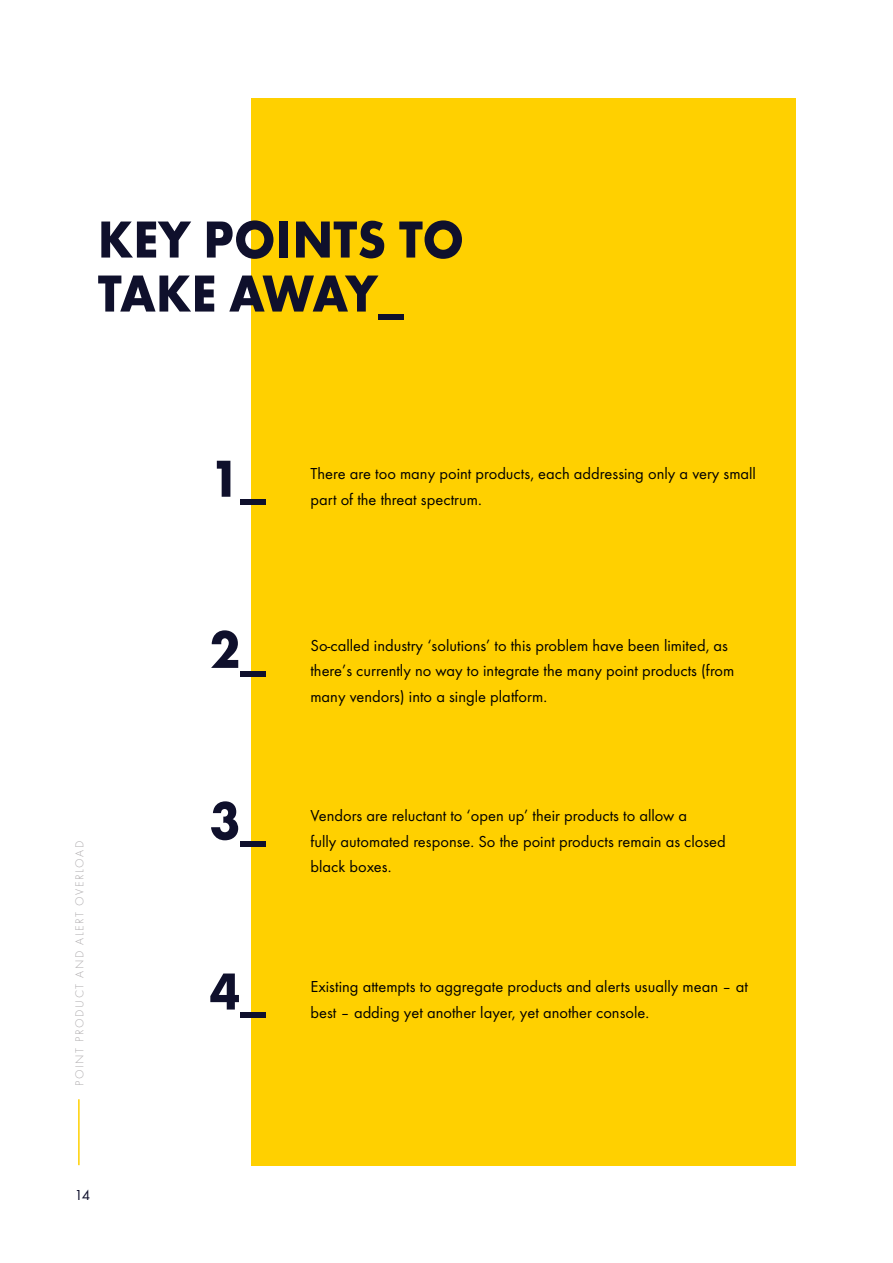
<style>
.page{position:relative;width:893px;height:1263px;background:#fff}
.page>*{position:absolute;margin:0;border:0;box-sizing:border-box;transform-origin:0 0}
.t1{font:700 54px/54px "Function Pro";color:#0f102c;scale:.94 1}
.t2{font:16.5px/25.5px "Function Pro";color:#000}
.t3{font:15px "Function Pro";color:#0f102c}
.t4{font:300 12px "Function Pro";letter-spacing:.13em;color:#afacae}
</style>
<div class="page">
<hr style="left:78px;top:1099px;width:2px;height:66px;background:#ffd000">
<div style="left:251px;top:98px;width:544px;height:1067px;background:#ffd000"></div>
<h1 class="t1" style="left:98px;top:211px;width:391px">KEY POINTS TO<br>TAKE AWAY_</h1>
<p class="t4" style="left:73px;top:1086px;width:247px;rotate:-90deg">POINT PRODUCT AND ALERT OVERLOAD</p>
<p class="t3" style="left:74px;top:1186px;width:17px">14</p>
<h1 class="t1" style="left:210px;top:450px;width:61px">1_</h1>
<p class="t2" style="left:310px;top:461px;width:447px">There are too many point products, each addressing only a very small part of the threat spectrum.</p>
<h1 class="t1" style="left:210px;top:621px;width:61px">2_</h1>
<h1 class="t1" style="left:210px;top:792px;width:61px">3_</h1>
<h1 class="t1" style="left:210px;top:963px;width:61px">4_</h1>
<p class="t2" style="left:310px;top:632px;width:425px">So-called industry ‘solutions’ to this problem have been limited, as there’s currently no way to integrate the many point products (from many vendors) into a single platform.</p>
<p class="t2" style="left:310px;top:803px;width:417px">Vendors are reluctant to ‘open up’ their products to allow a<br>fully automated response. So the point products remain as closed black boxes.</p>
<p class="t2" style="left:310px;top:974px;width:439px">Existing attempts to aggregate products and alerts usually mean – at best – adding yet another layer, yet another console.</p>
</div>
